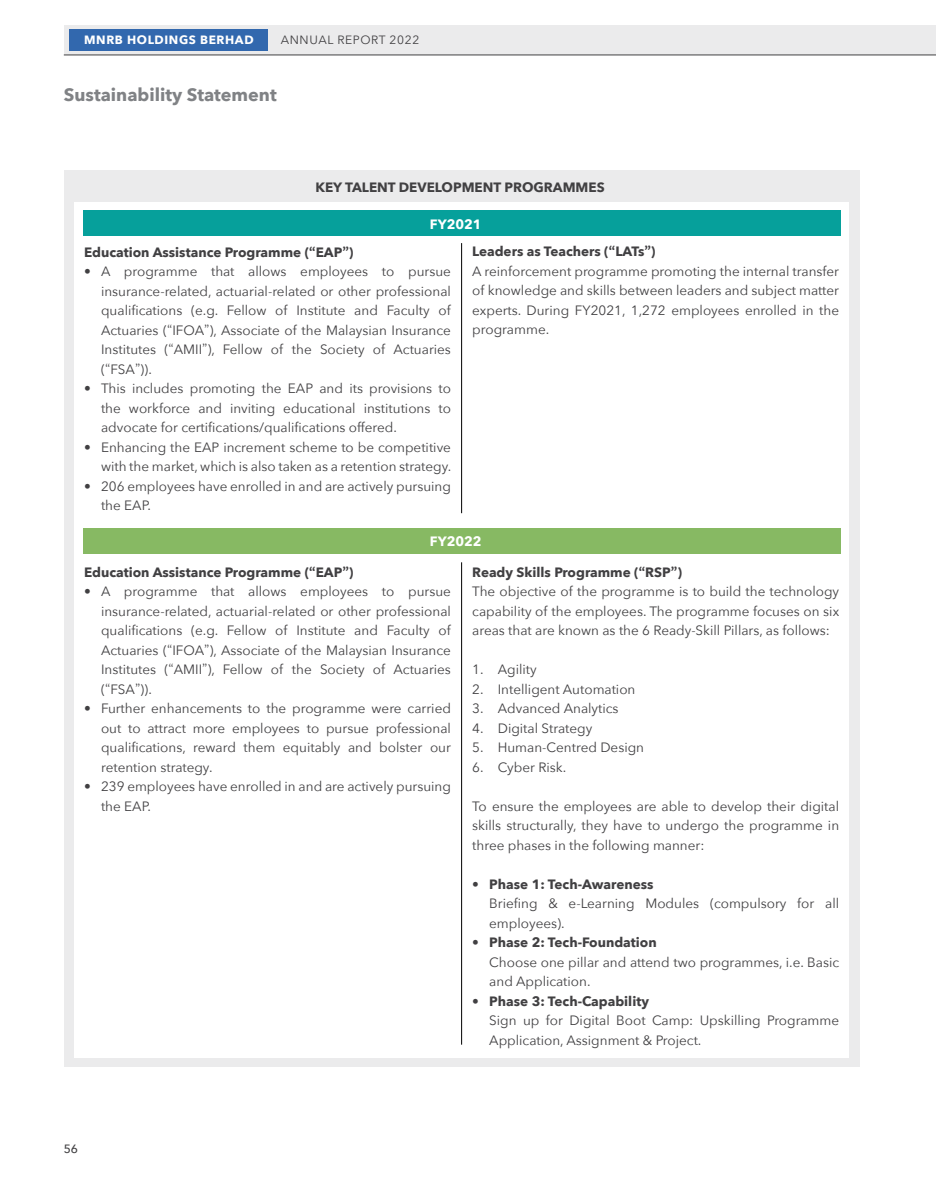
<style>
.page{position:relative;width:936px;height:1191px;background:#fff}
.page>*{position:absolute;margin:0;border:0;box-sizing:border-box;transform-origin:0 0}
.t1{font:700 18px "Avenir Next";color:#808285}
.t2{font:13.5px/19.5px "Avenir Next";color:#414042}
.t3{font:700 13.5px "Avenir Next";color:#414042}
.t4{font:700 13.5px "Avenir Next";color:#fff}
.t5{font:700 12px "Avenir Next";letter-spacing:.05em;color:#fff}
.t6{font:12px "Avenir Next";letter-spacing:.05em;color:#414042}
.t7{font:500 12px "Avenir Next";color:#414042}
.s1{font-family:"Caecilia LT Std"}
.s2{font-family:"Caecilia LT Std";font-weight:300}
.s3{font-weight:700}
.s4{font-family:"Caecilia LT Std";font-weight:700}
</style>
<div class="page">
<div style="left:64px;top:26px;width:871px;height:29px;background:#ebebec"></div>
<hr style="left:64px;top:55px;width:871px;height:1px;background:#414042">
<div style="left:70px;top:29px;width:198px;height:21px;background:#3268ae"></div>
<div style="left:64px;top:170px;width:795px;height:896px;background:#ebebec"></div>
<div style="left:75px;top:202px;width:773px;height:855px;background:#fff"></div>
<div style="left:83px;top:211px;width:757px;height:25px;background:#06a09b"></div>
<div style="left:83px;top:528px;width:757px;height:26px;background:#87b963"></div>
<hr style="left:461px;top:243px;width:1px;height:270px;background:#000">
<hr style="left:461px;top:562px;width:1px;height:482px;background:#000">
<p class="t5" style="left:84px;top:30px;width:171px">MNRB HOLDINGS BERHAD</p>
<p class="t6" style="left:281px;top:30px;width:140px">ANNUAL REPORT 2022</p>
<h1 class="t1" style="left:64px;top:79px;width:214px">Sustainability Statement</h1>
<p class="t3" style="left:315px;top:176px;width:291px">KEY TALENT DEVELOPMENT PROGRAMMES</p>
<p class="t4" style="left:430px;top:212px;width:53px">FY2021</p>
<p class="t3" style="left:84px;top:240px;width:271px">Education Assistance Programme (<span class="s1">“</span>EAP<span class="s1">”</span>)</p>
<p class="t2" style="left:101px;top:261px;width:351px;text-align:justify;text-indent:-17px">• A programme that allows employees to pursue insurance-related, actuarial-related or other professional qualifications (e.g. Fellow of Institute and Faculty of Actuaries (<span class="s2">“</span>IFOA<span class="s2">”</span>), Associate of the Malaysian Insurance Institutes (<span class="s2">“</span>AMII<span class="s2">”</span>), Fellow of the Society of Actuaries (<span class="s2">“</span>FSA<span class="s2">”</span>)).</p>
<p class="t2" style="left:101px;top:378px;width:351px;text-align:justify;text-indent:-17px">• This includes promoting the EAP and its provisions to the workforce and inviting educational institutions to advocate for certifications/qualifications offered.</p>
<p class="t2" style="left:84px;top:436px;width:369px;text-align:right">• Enhancing the EAP increment scheme to be competitive with the market, which is also taken as a retention strategy.</p>
<p class="t2" style="left:101px;top:475px;width:351px;text-indent:-17px">• 206 employees have enrolled in and are actively pursuing the EAP.</p>
<p class="t2" style="left:472px;top:241px;width:368px"><span class="s3">Leaders as Teachers (</span><span class="s4">“</span><span class="s3">LATs</span><span class="s4">”</span><span class="s3">)<br></span>A reinforcement programme promoting the internal transfer of knowledge and skills between leaders and subject matter experts. During FY2021, 1,272 employees enrolled in the programme.</p>
<p class="t4" style="left:430px;top:530px;width:53px">FY2022</p>
<p class="t3" style="left:84px;top:560px;width:271px">Education Assistance Programme (<span class="s1">“</span>EAP<span class="s1">”</span>)</p>
<p class="t2" style="left:101px;top:581px;width:351px;text-align:justify;text-indent:-17px">• A programme that allows employees to pursue insurance-related, actuarial-related or other professional qualifications (e.g. Fellow of Institute and Faculty of Actuaries (<span class="s2">“</span>IFOA<span class="s2">”</span>), Associate of the Malaysian Insurance Institutes (<span class="s2">“</span>AMII<span class="s2">”</span>), Fellow of the Society of Actuaries (<span class="s2">“</span>FSA<span class="s2">”</span>)).</p>
<p class="t2" style="left:101px;top:698px;width:351px;text-align:justify;text-indent:-17px">• Further enhancements to the programme were carried out to attract more employees to pursue professional qualifications, reward them equitably and bolster our retention strategy.</p>
<p class="t2" style="left:101px;top:776px;width:351px;text-indent:-17px">• 239 employees have enrolled in and are actively pursuing the EAP.</p>
<p class="t2" style="left:472px;top:561px;width:368px"><span class="s3">Ready Skills Programme (</span><span class="s4">“</span><span class="s3">RSP</span><span class="s4">”</span><span class="s3">)<br></span>The objective of the programme is to build the technology capability of the employees. The programme focuses on six areas that are known as the 6 Ready-Skill Pillars, as follows:</p>
<p class="t2" style="left:472px;top:659px;width:66px">1. Agility</p>
<p class="t2" style="left:472px;top:678px;width:165px">2. Intelligent Automation</p>
<p class="t2" style="left:472px;top:698px;width:148px">3. Advanced Analytics</p>
<p class="t2" style="left:472px;top:717px;width:121px">4. Digital Strategy</p>
<p class="t2" style="left:472px;top:737px;width:173px">5. Human-Centred Design</p>
<p class="t2" style="left:472px;top:756px;width:95px">6. Cyber Risk.</p>
<p class="t2" style="left:472px;top:795px;width:368px;text-align:justify">To ensure the employees are able to develop their digital skills structurally, they have to undergo the programme in three phases in the following manner:</p>
<p class="t3" style="left:472px;top:872px;width:183px">• Phase 1: Tech-Awareness</p>
<p class="t2" style="left:489px;top:893px;width:351px">Briefing &amp; e-Learning Modules (compulsory for all employees).</p>
<p class="t3" style="left:472px;top:930px;width:186px">• Phase 2: Tech-Foundation</p>
<p class="t2" style="left:489px;top:951px;width:351px">Choose one pillar and attend two programmes, i.e. Basic and Application.</p>
<p class="t3" style="left:472px;top:989px;width:178px">• Phase 3: Tech-Capability</p>
<p class="t2" style="left:489px;top:1010px;width:351px">Sign up for Digital Boot Camp: Upskilling Programme<br>Application, Assignment &amp; Project.</p>
<p class="t7" style="left:64px;top:1138px;width:16px">56</p>
</div>
